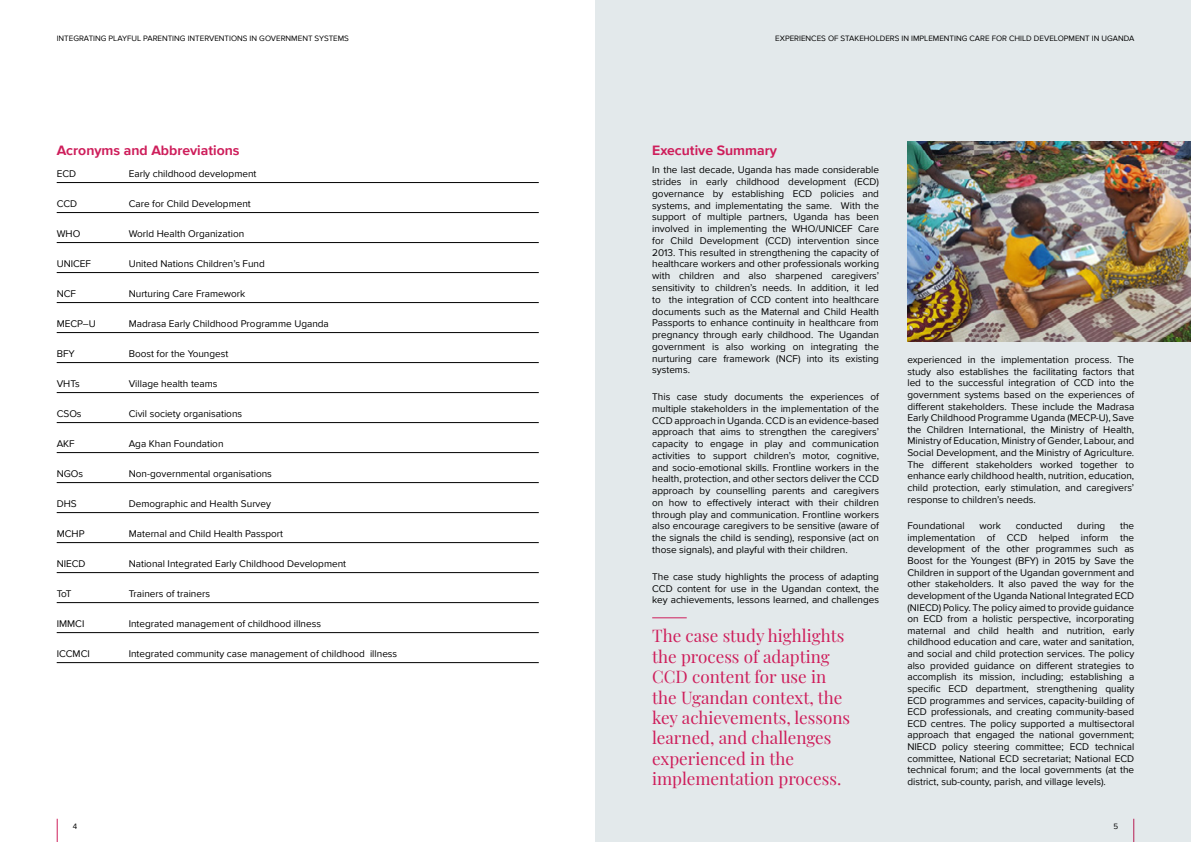
<style>
.page{position:relative;width:1191px;height:842px;background:#fff}
.page>*{position:absolute;margin:0;border:0;box-sizing:border-box;transform-origin:0 0}
.t1{font:17px/20.4px "Playfair Display";color:#ce1e5b}
.t2{font:700 14px "Proxima Nova";color:#ce1e5b}
.t3{font:10px/11.6px "Proxima Nova";color:#000;text-align:justify}
.t4{font:8px "Proxima Nova";color:#000}
</style>
<div class="page">
<svg style="left:57px;top:819px;width:1px;height:23px"></svg>
<div style="left:595px;top:0;width:596px;height:842px;background:#e3e9eb"></div>
<hr style="left:57px;top:182px;width:482px;height:1px;background:#000">
<hr style="left:57px;top:212px;width:482px;height:1px;background:#000">
<hr style="left:57px;top:242px;width:482px;height:1px;background:#000">
<hr style="left:57px;top:272px;width:482px;height:1px;background:#000">
<hr style="left:57px;top:302px;width:482px;height:1px;background:#000">
<hr style="left:57px;top:332px;width:482px;height:1px;background:#000">
<hr style="left:57px;top:362px;width:482px;height:1px;background:#000">
<hr style="left:57px;top:392px;width:482px;height:1px;background:#000">
<hr style="left:57px;top:422px;width:482px;height:1px;background:#000">
<hr style="left:57px;top:452px;width:482px;height:1px;background:#000">
<hr style="left:57px;top:482px;width:482px;height:1px;background:#000">
<hr style="left:57px;top:512px;width:482px;height:1px;background:#000">
<hr style="left:57px;top:542px;width:482px;height:1px;background:#000">
<hr style="left:57px;top:572px;width:482px;height:1px;background:#000">
<hr style="left:57px;top:602px;width:482px;height:1px;background:#000">
<hr style="left:57px;top:632px;width:482px;height:1px;background:#000">
<hr style="left:57px;top:662px;width:482px;height:1px;background:#000">
<img style="left:907px;top:142px;width:284px;height:199px">
<hr style="left:652px;top:617px;width:34px;height:1px;background:#ce1e5b">
<p class="t4" style="left:57px;top:33px;width:294px">INTEGRATING PLAYFUL PARENTING INTERVENTIONS IN GOVERNMENT SYSTEMS</p>
<p class="t4" style="left:775px;top:33px;width:360px">EXPERIENCES OF STAKEHOLDERS IN IMPLEMENTING CARE FOR CHILD DEVELOPMENT IN UGANDA</p>
<h2 class="t2" style="left:57px;top:140px;width:184px">Acronyms and Abbreviations</h2>
<p class="t3" style="left:57px;top:167px;width:21px">ECD</p>
<p class="t3" style="left:129px;top:167px;width:129px">Early childhood development</p>
<p class="t3" style="left:57px;top:197px;width:22px">CCD</p>
<p class="t3" style="left:129px;top:197px;width:124px">Care for Child Development</p>
<p class="t3" style="left:57px;top:227px;width:25px">WHO</p>
<p class="t3" style="left:129px;top:227px;width:117px">World Health Organization</p>
<p class="t3" style="left:57px;top:257px;width:36px">UNICEF</p>
<p class="t3" style="left:129px;top:257px;width:138px">United Nations Children’s Fund</p>
<p class="t3" style="left:57px;top:287px;width:21px">NCF</p>
<p class="t3" style="left:129px;top:287px;width:118px">Nurturing Care Framework</p>
<p class="t3" style="left:57px;top:317px;width:40px">MECP–U</p>
<p class="t3" style="left:129px;top:317px;width:202px">Madrasa Early Childhood Programme Uganda</p>
<p class="t3" style="left:57px;top:347px;width:20px">BFY</p>
<p class="t3" style="left:129px;top:347px;width:101px">Boost for the Youngest</p>
<p class="t3" style="left:57px;top:377px;width:25px">VHTs</p>
<p class="t3" style="left:129px;top:377px;width:90px">Village health teams</p>
<p class="t3" style="left:57px;top:407px;width:26px">CSOs</p>
<p class="t3" style="left:129px;top:407px;width:115px">Civil society organisations</p>
<p class="t3" style="left:57px;top:437px;width:20px">AKF</p>
<p class="t3" style="left:129px;top:437px;width:96px">Aga Khan Foundation</p>
<p class="t3" style="left:57px;top:467px;width:28px">NGOs</p>
<p class="t3" style="left:129px;top:467px;width:145px">Non-governmental organisations</p>
<p class="t3" style="left:57px;top:497px;width:21px">DHS</p>
<p class="t3" style="left:129px;top:497px;width:144px">Demographic and Health Survey</p>
<p class="t3" style="left:57px;top:527px;width:29px">MCHP</p>
<p class="t3" style="left:129px;top:527px;width:156px">Maternal and Child Health Passport</p>
<p class="t3" style="left:57px;top:557px;width:30px">NIECD</p>
<p class="t3" style="left:129px;top:557px;width:219px">National Integrated Early Childhood Development</p>
<p class="t3" style="left:57px;top:587px;width:16px">ToT</p>
<p class="t3" style="left:129px;top:587px;width:83px">Trainers of trainers</p>
<p class="t3" style="left:57px;top:617px;width:29px">IMMCI</p>
<p class="t3" style="left:129px;top:617px;width:194px">Integrated management of childhood illness</p>
<p class="t3" style="left:57px;top:647px;width:35px">ICCMCI</p>
<p class="t3" style="left:129px;top:647px;width:270px">Integrated community case management of childhood illness</p>
<h2 class="t2" style="left:652px;top:140px;width:126px">Executive Summary</h2>
<p class="t3" style="left:652px;top:164px;width:228px">In the last decade, Uganda has made considerable strides in early childhood development (ECD) governance by establishing ECD policies and systems, and implementating the same. With the support of multiple partners, Uganda has been involved in implementing the WHO/UNICEF Care for Child Development (CCD) intervention since 2013. This resulted in strengthening the capacity of healthcare workers and other professionals working with children and also sharpened caregivers’ sensitivity to children’s needs. In addition, it led to the integration of CCD content into healthcare documents such as the Maternal and Child Health Passports to enhance continuity in healthcare from pregnancy through early childhood. The Ugandan government is also working on integrating the nurturing care framework (NCF) into its existing systems.</p>
<p class="t3" style="left:652px;top:390px;width:228px">This case study documents the experiences of multiple stakeholders in the implementation of the CCD approach in Uganda. CCD is an evidence-based approach that aims to strengthen the caregivers’ capacity to engage in play and communication activities to support children’s motor, cognitive, and socio-emotional skills. Frontline workers in the health, protection, and other sectors deliver the CCD approach by counselling parents and caregivers on how to effectively interact with their children through play and communication. Frontline workers also encourage caregivers to be sensitive (aware of the signals the child is sending), responsive (act on those signals), and playful with their children.</p>
<p class="t3" style="left:652px;top:570px;width:228px">The case study highlights the process of adapting CCD content for use in the Ugandan context, the key achievements, lessons learned, and challenges</p>
<h1 class="t1" style="left:652px;top:624px;width:199px">The case study highlights the process of adapting<br>CCD content for use in the Ugandan context, the key achievements, lessons learned, and challenges experienced in the implementation process.</h1>
<p class="t3" style="left:907px;top:353px;width:228px">experienced in the implementation process. The study also establishes the facilitating factors that led to the successful integration of CCD into the government systems based on the experiences of different stakeholders. These include the Madrasa Early Childhood Programme Uganda (MECP-U), Save the Children International, the Ministry of Health, Ministry of Education, Ministry of Gender, Labour, and Social Development, and the Ministry of Agriculture.<br>The different stakeholders worked together to enhance early childhood health, nutrition, education, child protection, early stimulation, and caregivers’ response to children’s needs.</p>
<p class="t3" style="left:907px;top:520px;width:59px">Foundational</p>
<p class="t3" style="left:979px;top:520px;width:23px">work</p>
<p class="t3" style="left:1015px;top:520px;width:48px">conducted</p>
<p class="t3" style="left:1077px;top:520px;width:30px">during</p>
<p class="t3" style="left:907px;top:520px;width:228px;text-indent:213px">the implementation of CCD helped inform the development of the other programmes such as Boost for the Youngest (BFY) in 2015 by Save the Children in support of the Ugandan government and other stakeholders. It also paved the way for the development of the Uganda National Integrated ECD (NIECD) Policy. The policy aimed to provide guidance on ECD from a holistic perspective, incorporating maternal and child health and nutrition, early childhood education and care, water and sanitation, and social and child protection services. The policy also provided guidance on different strategies to accomplish its mission, including; establishing a specific ECD department, strengthening quality ECD programmes and services, capacity-building of ECD professionals, and creating community-based ECD centres. The policy supported a multisectoral approach that engaged the national government; NIECD policy steering committee; ECD technical committee, National ECD secretariat; National ECD technical forum; and the local governments (at the district, sub-county, parish, and village levels).</p>
<p class="t4" style="left:73px;top:820px;width:6px">4</p>
<p class="t4" style="left:1113px;top:820px;width:6px">5</p>
</div>
